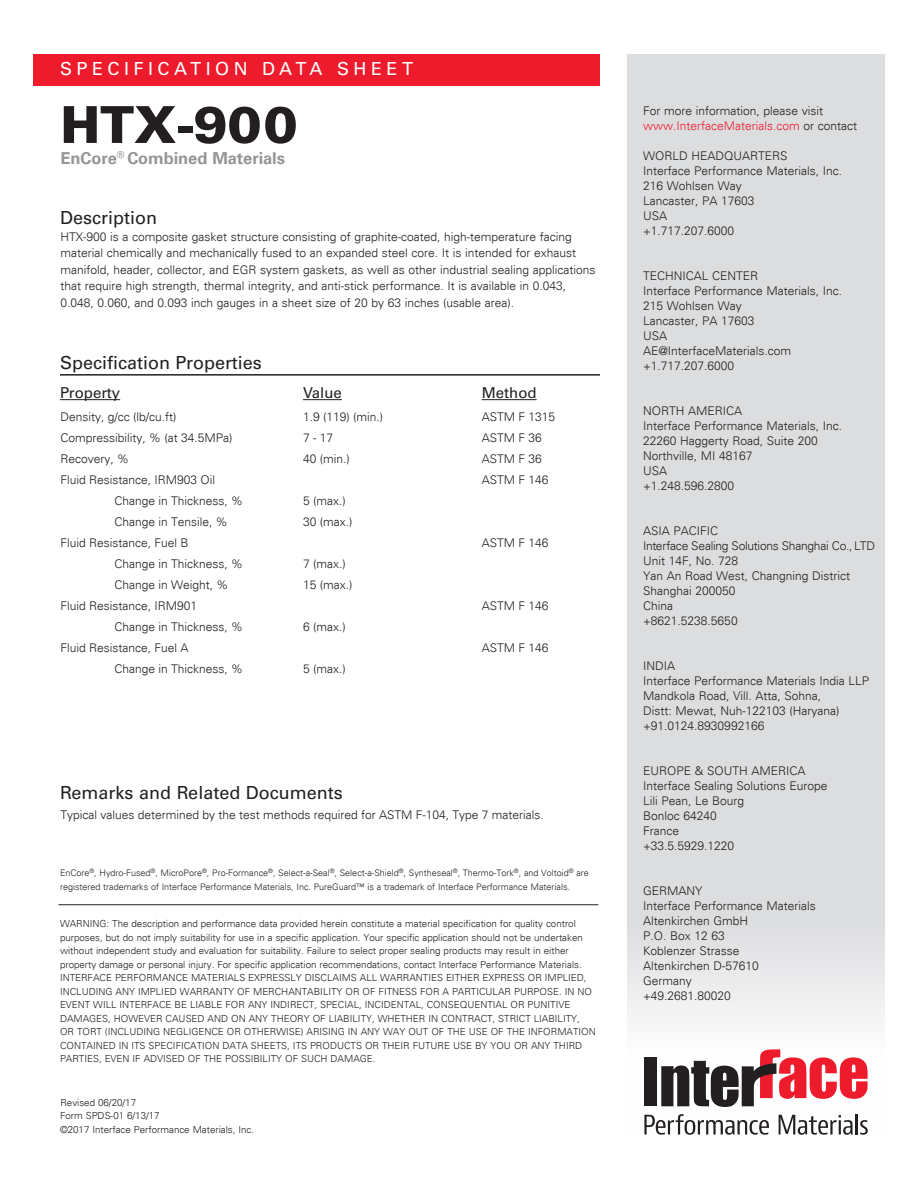
<style>
.page{position:relative;width:918px;height:1188px;background:#fff}
.page>*{position:absolute;margin:0;border:0;box-sizing:border-box;transform-origin:0 0}
.FC_head{font:900 51px "Univers LT Std";color:#231f20}
.t1{font:18px "Univers LT Std";color:#231f20}
.t2{font:18px "Univers LT Std";letter-spacing:.25em;color:#fff}
.FC_head-2{font:700 16.5px "Univers";letter-spacing:-.005em;color:#939598}
.t3{font:15px "Univers LT Std";color:#231f20}
.t4{font:300 12px/15px "Univers";color:#231f20}
.Disclaimer_copy{font:300 9.75px/13.5px "Univers";color:#231f20}
.t5{font:300 9px/13.5px "Univers";color:#231f20}
.s1{color:#ee1b2c}
</style>
<div class="page">
<div style="left:627px;top:54px;width:258px;height:1080px;background:#dcdddf"></div>
<div style="left:33px;top:54px;width:567px;height:31px;background:#ee1b2c"></div>
<hr style="left:60px;top:374px;width:540px;height:2px;background:#231f20">
<hr style="left:303px;top:399px;width:39px;height:1px;background:#231f20">
<hr style="left:482px;top:399px;width:55px;height:1px;background:#231f20">
<hr style="left:60px;top:399px;width:60px;height:1px;background:#231f20">
<hr style="left:59px;top:904px;width:539px;height:1px;background:#231f20">
<svg style="left:644px;top:1114px;width:125px;height:21px;background:#c1c0c0"></svg>
<svg style="left:779px;top:1115px;width:74px;height:20px"></svg>
<hr style="left:856px;top:1114px;width:2px;height:21px;background:#231f20">
<svg style="left:860px;top:1120px;width:8px;height:15px"></svg>
<div style="left:644px;top:1057px;width:13px;height:49px;background:#231f20"></div>
<svg style="left:661px;top:1049px;width:207px;height:58px;background:#be8489"></svg>
<h2 class="t2" style="left:60px;top:58px;width:355px">SPECIFICATION DATA SHEET</h2>
<p class="FC_head" style="left:60px;top:93px;width:239px">HTX-900</p>
<p class="FC_head-2" style="left:60px;top:148px;width:226px">EnCore<sup>®</sup> Combined Materials</p>
<h2 class="t1" style="left:60px;top:207px;width:99px">Description</h2>
<p class="t4" style="left:60px;top:228px;width:537px;line-height:16.5px">HTX-900 is a composite gasket structure consisting of graphite-coated, high-temperature facing material chemically and mechanically fused to an expanded steel core. It is intended for exhaust manifold, header, collector, and EGR system gaskets, as well as other industrial sealing applications that require high strength, thermal integrity, and anti-stick performance. It is available in 0.043, 0.048, 0.060, and 0.093 inch gauges in a sheet size of 20 by 63 inches (usable area).</p>
<h2 class="t1" style="left:60px;top:352px;width:203px">Specification Properties</h2>
<p class="t3" style="left:60px;top:384px;width:62px">Property</p>
<p class="t3" style="left:303px;top:384px;width:40px">Value</p>
<p class="t3" style="left:482px;top:384px;width:56px">Method</p>
<p class="t4" style="left:60px;top:409px;width:118px">Density, g/cc (lb/cu.ft)</p>
<p class="t4" style="left:60px;top:430px;width:174px">Compressibility, % (at 34.5MPa)</p>
<p class="t4" style="left:60px;top:451px;width:70px">Recovery, %</p>
<p class="t4" style="left:60px;top:472px;width:156px">Fluid Resistance, IRM903 Oil</p>
<p class="t4" style="left:114px;top:493px;width:130px">Change in Thickness, %</p>
<p class="t4" style="left:114px;top:514px;width:115px">Change in Tensile, %</p>
<p class="t4" style="left:60px;top:535px;width:130px">Fluid Resistance, Fuel B</p>
<p class="t4" style="left:114px;top:556px;width:130px">Change in Thickness, %</p>
<p class="t4" style="left:114px;top:577px;width:116px">Change in Weight, %</p>
<p class="t4" style="left:60px;top:598px;width:138px">Fluid Resistance, IRM901</p>
<p class="t4" style="left:114px;top:619px;width:130px">Change in Thickness, %</p>
<p class="t4" style="left:60px;top:640px;width:130px">Fluid Resistance, Fuel A</p>
<p class="t4" style="left:114px;top:661px;width:130px">Change in Thickness, %</p>
<p class="t4" style="left:303px;top:409px;width:82px">1.9 (119) (min.)</p>
<p class="t4" style="left:303px;top:430px;width:32px">7 - 17</p>
<p class="t4" style="left:303px;top:451px;width:48px">40 (min.)</p>
<p class="t4" style="left:303px;top:493px;width:44px">5 (max.)</p>
<p class="t4" style="left:303px;top:514px;width:51px">30 (max.)</p>
<p class="t4" style="left:303px;top:556px;width:44px">7 (max.)</p>
<p class="t4" style="left:303px;top:577px;width:51px">15 (max.)</p>
<p class="t4" style="left:303px;top:619px;width:44px">6 (max.)</p>
<p class="t4" style="left:303px;top:661px;width:44px">5 (max.)</p>
<h2 class="t1" style="left:60px;top:782px;width:284px">Remarks and Related Documents</h2>
<p class="t4" style="left:482px;top:409px;width:75px">ASTM F 1315</p>
<p class="t4" style="left:482px;top:430px;width:62px">ASTM F 36</p>
<p class="t4" style="left:482px;top:451px;width:62px">ASTM F 36</p>
<p class="t4" style="left:482px;top:472px;width:68px">ASTM F 146</p>
<p class="t4" style="left:482px;top:535px;width:68px">ASTM F 146</p>
<p class="t4" style="left:482px;top:598px;width:68px">ASTM F 146</p>
<p class="t4" style="left:482px;top:640px;width:68px">ASTM F 146</p>
<p class="t4" style="left:60px;top:807px;width:485px">Typical values determined by the test methods required for ASTM F-104, Type 7 materials.</p>
<p class="t5" style="left:60px;top:866px;width:530px">EnCore<sup>®</sup>, Hydro-Fused<sup>®</sup>, MicroPore<sup>®</sup>, Pro-Formance<sup>®</sup>, Select-a-Seal<sup>®</sup>, Select-a-Shield<sup>®</sup>, Syntheseal<sup>®</sup>, Thermo-Tork<sup>®</sup>, and Voltoid<sup>®</sup> are registered trademarks of Interface Performance Materials, Inc. PureGuard™ is a trademark of Interface Performance Materials.</p>
<p class="Disclaimer_copy" style="left:60px;top:917px;width:537px">WARNING: The description and performance data provided herein constitute a material specification for quality control purposes, but do not imply suitability for use in a specific application. Your specific application should not be undertaken without independent study and evaluation for suitability. Failure to select proper sealing products may result in either property damage or personal injury. For specific application recommendations, contact Interface Performance Materials.<br>INTERFACE PERFORMANCE MATERIALS EXPRESSLY DISCLAIMS ALL WARRANTIES EITHER EXPRESS OR IMPLIED, INCLUDING ANY IMPLIED WARRANTY OF MERCHANTABILITY OR OF FITNESS FOR A PARTICULAR PURPOSE. IN NO EVENT WILL INTERFACE BE LIABLE FOR ANY INDIRECT, SPECIAL, INCIDENTAL, CONSEQUENTIAL OR PUNITIVE DAMAGES, HOWEVER CAUSED AND ON ANY THEORY OF LIABILITY, WHETHER IN CONTRACT, STRICT LIABILITY, OR TORT (INCLUDING NEGLIGENCE OR OTHERWISE) ARISING IN ANY WAY OUT OF THE USE OF THE INFORMATION CONTAINED IN ITS SPECIFICATION DATA SHEETS, ITS PRODUCTS OR THEIR FUTURE USE BY YOU OR ANY THIRD PARTIES, EVEN IF ADVISED OF THE POSSIBILITY OF SUCH DAMAGE.</p>
<p class="Disclaimer_copy" style="left:60px;top:1096px;width:77px">Revised 06/20/17</p>
<p class="Disclaimer_copy" style="left:60px;top:1109px;width:196px">Form SPDS-01 6/13/17<br>©2017 Interface Performance Materials, Inc.</p>
<p class="t4" style="left:643px;top:103px;width:216px">For more information, please visit <span class="s1">www.InterfaceMaterials.com</span> or contact</p>
<p class="t4" style="left:643px;top:148px;width:201px">WORLD HEADQUARTERS<br>Interface Performance Materials, Inc.<br>216 Wohlsen Way<br>Lancaster, PA 17603<br>USA<br>+1.717.207.6000</p>
<p class="t4" style="left:643px;top:268px;width:201px">TECHNICAL CENTER<br>Interface Performance Materials, Inc.<br>215 Wohlsen Way<br>Lancaster, PA 17603<br>USA<br>AE@InterfaceMaterials.com +1.717.207.6000</p>
<p class="t4" style="left:643px;top:403px;width:201px">NORTH AMERICA<br>Interface Performance Materials, Inc.<br>22260 Haggerty Road, Suite 200<br>Northville, MI 48167<br>USA<br>+1.248.596.2800</p>
<p class="t4" style="left:643px;top:523px;width:234px">ASIA PACIFIC<br>Interface Sealing Solutions Shanghai Co., LTD<br>Unit 14F, No. 728<br>Yan An Road West, Changning District<br>Shanghai 200050<br>China<br>+8621.5238.5650</p>
<p class="t4" style="left:643px;top:658px;width:228px">INDIA<br>Interface Performance Materials India LLP<br>Mandkola Road, Vill. Atta, Sohna,<br>Distt: Mewat, Nuh-122103 (Haryana) +91.0124.8930992166</p>
<p class="t4" style="left:643px;top:763px;width:186px">EUROPE &amp; SOUTH AMERICA<br>Interface Sealing Solutions Europe<br>Lili Pean, Le Bourg<br>Bonloc 64240<br>France<br>+33.5.5929.1220</p>
<p class="t4" style="left:643px;top:883px;width:174px">GERMANY<br>Interface Performance Materials<br>Altenkirchen GmbH<br>P.O. Box 12 63<br>Koblenzer Strasse<br>Altenkirchen D-57610<br>Germany<br>+49.2681.80020</p>
</div>
